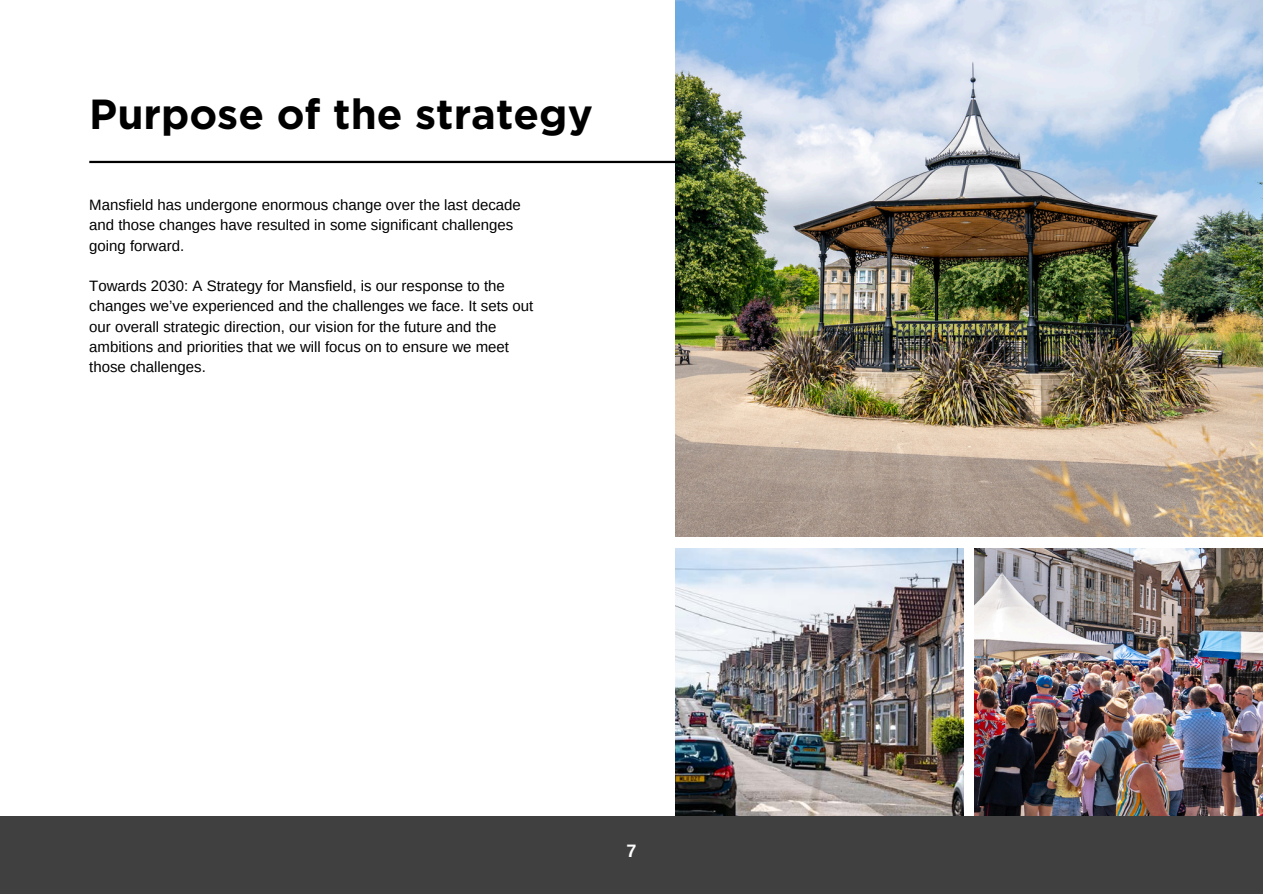
<style>
.page{position:relative;width:1263px;height:894px;background:#fff}
.page>*{position:absolute;margin:0;border:0;box-sizing:border-box;transform-origin:0 0}
.t1{font:700 42px "Gotham";color:#000}
.t2{font:700 18px "Arimo";color:#fff}
.t3{font:15px/20.2px "Arimo";color:#000}
</style>
<div class="page">
<img style="left:675px;top:0;width:588px;height:536px">
<img style="left:675px;top:548px;width:288px;height:267px">
<img style="left:975px;top:548px;width:288px;height:267px">
<div style="left:0;top:815px;width:1263px;height:78px;background:#404040"></div>
<hr style="left:89px;top:161px;width:594px;height:2px;background:#000">
<p class="t1" style="left:89px;top:90px;width:505px">Purpose of the strategy</p>
<p class="t3" style="left:89px;top:195px;width:433px">Mansfield has undergone enormous change over the last decade and those changes have resulted in some significant challenges going forward.</p>
<p class="t3" style="left:89px;top:276px;width:446px">Towards 2030: A Strategy for Mansfield, is our response to the changes we’ve experienced and the challenges we face. It sets out our overall strategic direction, our vision for the future and the ambitions and priorities that we will focus on to ensure we meet those challenges.</p>
<h1 class="t2" style="left:626px;top:840px;width:12px">7</h1>
</div>
